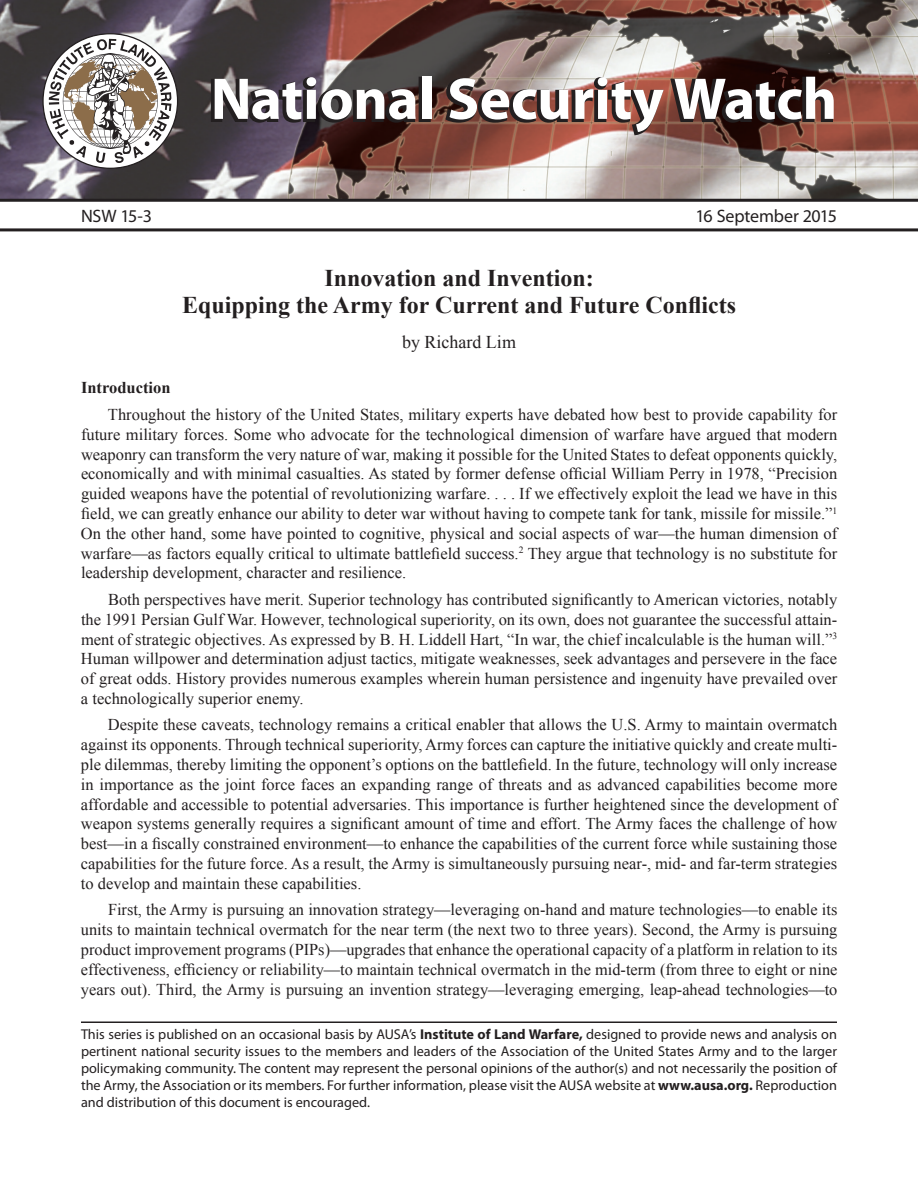
<style>
.page{position:relative;width:918px;height:1188px;background:#fff}
.page>*{position:absolute;margin:0;border:0;box-sizing:border-box;transform-origin:0 0}
.t1{font:700 59.4px "Myriad Pro";color:#fff}
.t2{font:700 24px/27px "Times New Roman";color:#231f20;text-align:center}
.t3{font:18px "Myriad Pro";letter-spacing:-.01em;color:#231f20}
.t4{font:18px "Times New Roman";color:#231f20}
.t5{font:16.5px/19.8px "Times New Roman";color:#231f20;text-align:justify}
.t6{font:700 16.5px "Times New Roman";color:#231f20}
.t7{font:14.25px/17.1px "Myriad Pro";color:#231f20;text-align:justify}
.s1{font-weight:700}
</style>
<div class="page">
<img style="left:0;top:0;width:918px;height:199px">
<hr style="left:81px;top:1022px;width:756px;height:1px;background:#231f20">
<hr style="left:0;top:228px;width:918px;height:3px;background:#231f20">
<hr style="left:0;top:199px;width:918px;height:3px;background:#231f20">
<svg style="left:209px;top:76px;width:208px;height:49px"></svg>
<div style="left:419px;top:77px;width:12px;height:45px;border:3px solid #231f20"></div>
<svg style="left:443px;top:75px;width:392px;height:62px"></svg>
<svg style="left:42px;top:33px;width:136px;height:136px"></svg>
<h1 class="t1" style="left:211px;top:60px;width:628px">National Security Watch</h1>
<p class="t3" style="left:81px;top:205px;width:72px">NSW 15-3</p>
<p class="t3" style="left:696px;top:205px;width:143px">16 September 2015</p>
<h2 class="t2" style="left:182px;top:264px;width:556px">Innovation and Invention:<br>Equipping the Army for Current and Future Conflicts</h2>
<p class="t4" style="left:402px;top:330px;width:115px">by Richard Lim</p>
<p class="t6" style="left:81px;top:377px;width:91px">Introduction</p>
<p class="t5" style="left:81px;top:404px;width:758px;text-indent:27px">Throughout the history of the United States, military experts have debated how best to provide capability for future military forces. Some who advocate for the technological dimension of warfare have argued that modern weaponry can transform the very nature of war, making it possible for the United States to defeat opponents quickly, economically and with minimal casualties. As stated by former defense official William Perry in 1978, “Precision guided weapons have the potential of revolutionizing warfare. . . . If we effectively exploit the lead we have in this field, we can greatly enhance our ability to deter war without having to compete tank for tank, missile for missile.”<sup>1<br></sup>On the other hand, some have pointed to cognitive, physical and social aspects of war—the human dimension of warfare—as factors equally critical to ultimate battlefield success.<sup>2</sup> They argue that technology is no substitute for leadership development, character and resilience.</p>
<p class="t5" style="left:81px;top:589px;width:758px;text-indent:27px">Both perspectives have merit. Superior technology has contributed significantly to American victories, notably the 1991 Persian Gulf War. However, technological superiority, on its own, does not guarantee the successful attain&shy;ment of strategic objectives. As expressed by B. H. Liddell Hart, “In war, the chief incalculable is the human will.”<sup>3<br></sup>Human willpower and determination adjust tactics, mitigate weaknesses, seek advantages and persevere in the face of great odds. History provides numerous examples wherein human persistence and ingenuity have prevailed over a technologically superior enemy.</p>
<p class="t5" style="left:81px;top:715px;width:758px;text-indent:27px">Despite these caveats, technology remains a critical enabler that allows the U.S. Army to maintain overmatch against its opponents. Through technical superiority, Army forces can capture the initiative quickly and create multi&shy;ple dilemmas, thereby limiting the opponent’s options on the battlefield. In the future, technology will only increase in importance as the joint force faces an expanding range of threats and as advanced capabilities become more affordable and accessible to potential adversaries. This importance is further heightened since the development of weapon systems generally requires a significant amount of time and effort. The Army faces the challenge of how best—in a fiscally constrained environment—to enhance the capabilities of the current force while sustaining those capabilities for the future force. As a result, the Army is simultaneously pursuing near-, mid- and far-term strategies to develop and maintain these capabilities.</p>
<p class="t5" style="left:81px;top:900px;width:758px;text-indent:27px">First, the Army is pursuing an innovation strategy—leveraging on-hand and mature technologies—to enable its units to maintain technical overmatch for the near term (the next two to three years). Second, the Army is pursuing product improvement programs (PIPs)—upgrades that enhance the operational capacity of a platform in relation to its effectiveness, efficiency or reliability—to maintain technical overmatch in the mid-term (from three to eight or nine years out). Third, the Army is pursuing an invention strategy—leveraging emerging, leap-ahead technologies—to</p>
<p class="t7" style="left:81px;top:1025px;width:758px">This series is published on an occasional basis by AUSA’s <span class="s1">Institute of Land Warfare,</span> designed to provide news and analysis on pertinent national security issues to the members and leaders of the Association of the United States Army and to the larger policymaking community. The content may represent the personal opinions of the author(s) and not necessarily the position of the Army, the Association or its members. For further information, please visit the AUSA website at <span class="s1">www.ausa.org.</span> Reproduction and distribution of this document is encouraged.</p>
</div>
